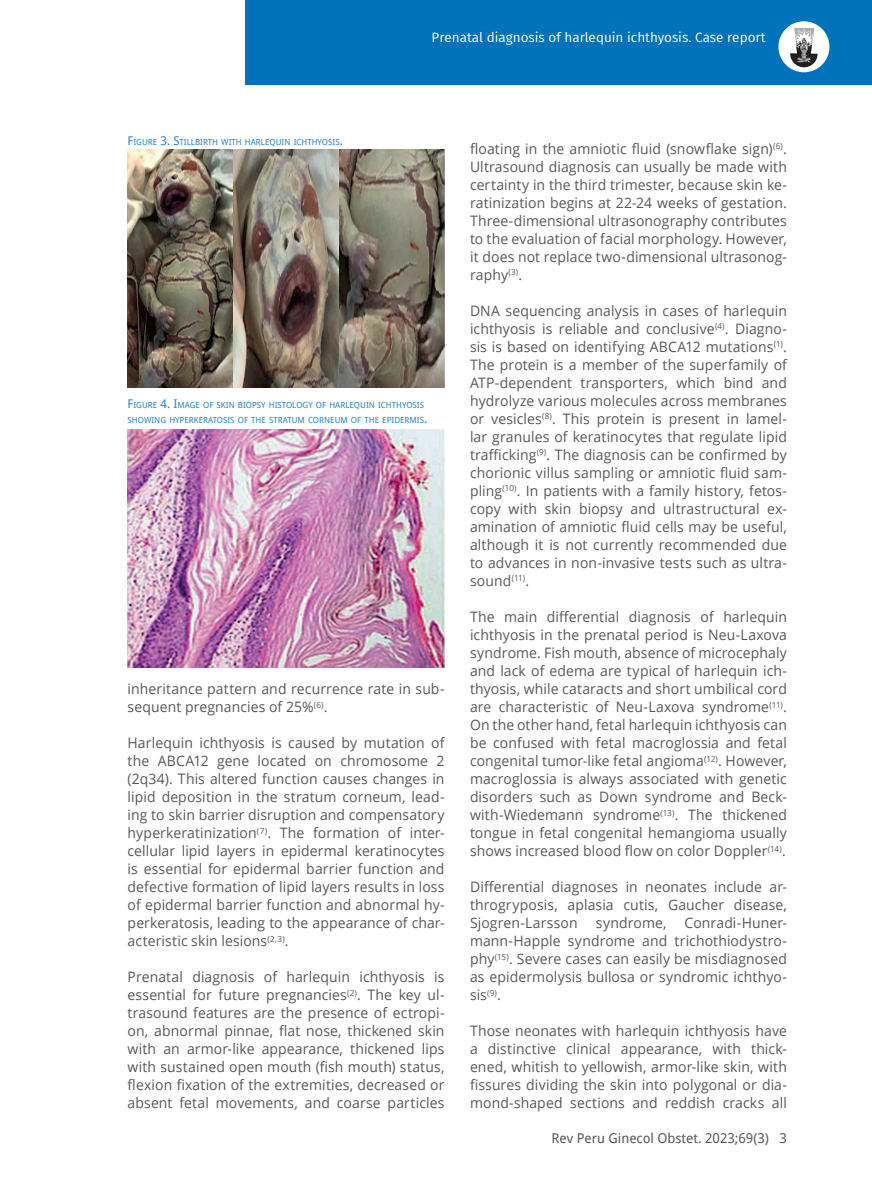
<style>
.page{position:relative;width:872px;height:1191px;background:#fff}
.page>*{position:absolute;margin:0;border:0;box-sizing:border-box;transform-origin:0 0}
.t1{font:14.4px/18px "Open Sans";letter-spacing:.01em;color:#57585a;text-align:justify}
.t2{font:13.5px "Fira Sans";color:#fff}
.t3{font:13.5px "Droid Sans";color:#57585a}
.t4{font:8.4px/15px "Droid Sans";color:#2783c5}
.s1{font-size:12px}
</style>
<div class="page">
<div style="left:246px;top:0;width:626px;height:85px;background:#0072bc"></div>
<div style="left:778px;top:21px;width:51px;height:51px;background:#fff;border-radius:50%"></div>
<svg style="left:790px;top:28px;width:28px;height:40px"></svg>
<img style="left:128px;top:429px;width:316px;height:238px">
<img style="left:128px;top:149px;width:316px;height:238px">
<p class="t2" style="left:431px;top:28px;width:335px">Prenatal diagnosis of harlequin ichthyosis. Case report</p>
<p class="t4" style="left:128px;top:134px;width:217px"><span class="s1">F</span>IGURE <span class="s1">3. S</span>TILLBIRTH WITH HARLEQUIN ICHTHYOSIS<span class="s1">.</span></p>
<p class="t4" style="left:128px;top:397px;width:301px"><span class="s1">F</span>IGURE <span class="s1">4. I</span>MAGE OF SKIN BIOPSY HISTOLOGY OF HARLEQUIN ICHTHYOSIS<br>SHOWING HYPERKERATOSIS OF THE STRATUM CORNEUM OF THE EPIDERMIS<span class="s1">.</span></p>
<p class="t1" style="left:128px;top:679px;width:318px">inheritance pattern and recurrence rate in sub&shy;sequent pregnancies of 25%<sup>(6)</sup>.</p>
<p class="t1" style="left:128px;top:733px;width:318px">Harlequin ichthyosis is caused by mutation of the ABCA12 gene located on chromosome 2 (2q34). This altered function causes changes in lipid deposition in the stratum corneum, lead&shy;ing to skin barrier disruption and compensatory hyperkeratinization<sup>(7)</sup>. The formation of inter&shy;cellular lipid layers in epidermal keratinocytes is essential for epidermal barrier function and defective formation of lipid layers results in loss of epidermal barrier function and abnormal hy&shy;perkeratosis, leading to the appearance of char&shy;acteristic skin lesions<sup>(2,3)</sup>.</p>
<p class="t1" style="left:128px;top:967px;width:318px">Prenatal diagnosis of harlequin ichthyosis is essential for future pregnancies<sup>(2)</sup>. The key ul&shy;trasound features are the presence of ectropi&shy;on, abnormal pinnae, flat nose, thickened skin with an armor-like appearance, thickened lips with sustained open mouth (fish mouth) status, flexion fixation of the extremities, decreased or absent fetal movements, and coarse particles</p>
<p class="t1" style="left:470px;top:139px;width:318px">floating in the amniotic fluid (snowflake sign)<sup>(6)</sup>.<br>Ultrasound diagnosis can usually be made with certainty in the third trimester, because skin ke&shy;ratinization begins at 22-24 weeks of gestation.<br>Three-dimensional ultrasonography contributes to the evaluation of facial morphology. However, it does not replace two-dimensional ultrasonog&shy;raphy<sup>(3)</sup>.</p>
<p class="t1" style="left:470px;top:301px;width:318px">DNA sequencing analysis in cases of harlequin ichthyosis is reliable and conclusive<sup>(4)</sup>. Diagno&shy;sis is based on identifying ABCA12 mutations<sup>(1)</sup>.<br>The protein is a member of the superfamily of ATP-dependent transporters, which bind and hydrolyze various molecules across membranes or vesicles<sup>(8)</sup>. This protein is present in lamel&shy;lar granules of keratinocytes that regulate lipid trafficking<sup>(9)</sup>. The diagnosis can be confirmed by chorionic villus sampling or amniotic fluid sam&shy;pling<sup>(10)</sup>. In patients with a family history, fetos&shy;copy with skin biopsy and ultrastructural ex&shy;amination of amniotic fluid cells may be useful, although it is not currently recommended due to advances in non-invasive tests such as ultra&shy;sound<sup>(11)</sup>.</p>
<p class="t1" style="left:470px;top:607px;width:318px">The main differential diagnosis of harlequin ichthyosis in the prenatal period is Neu-Laxova syndrome. Fish mouth, absence of microcephaly and lack of edema are typical of harlequin ich&shy;thyosis, while cataracts and short umbilical cord are characteristic of Neu-Laxova syndrome<sup>(11)</sup>.<br>On the other hand, fetal harlequin ichthyosis can be confused with fetal macroglossia and fetal congenital tumor-like fetal angioma<sup>(12)</sup>. However, macroglossia is always associated with genetic disorders such as Down syndrome and Beck&shy;with-Wiedemann syndrome<sup>(13)</sup>. The thickened tongue in fetal congenital hemangioma usually shows increased blood flow on color Doppler<sup>(14)</sup>.</p>
<p class="t1" style="left:470px;top:877px;width:318px">Differential diagnoses in neonates include ar&shy;throgryposis, aplasia cutis, Gaucher disease, Sjogren-Larsson</p>
<p class="t1" style="left:470px;top:913px;width:318px;text-indent:215px">Conradi-Huner&shy;mann-Happle syndrome and trichothiodystro&shy;phy<sup>(15)</sup>. Severe cases can easily be misdiagnosed as epidermolysis bullosa or syndromic ichthyo&shy;sis<sup>(9)</sup>.</p>
<p class="t1" style="left:470px;top:1021px;width:318px">Those neonates with harlequin ichthyosis have a distinctive clinical appearance, with thick&shy;ened, whitish to yellowish, armor-like skin, with fissures dividing the skin into polygonal or dia&shy;mond-shaped sections and reddish cracks all</p>
<p class="t1" style="left:596px;top:913px;width:72px">syndrome,</p>
<p class="t3" style="left:551px;top:1128px;width:237px">Rev Peru Ginecol Obstet. 2023;69(3) 3</p>
</div>
